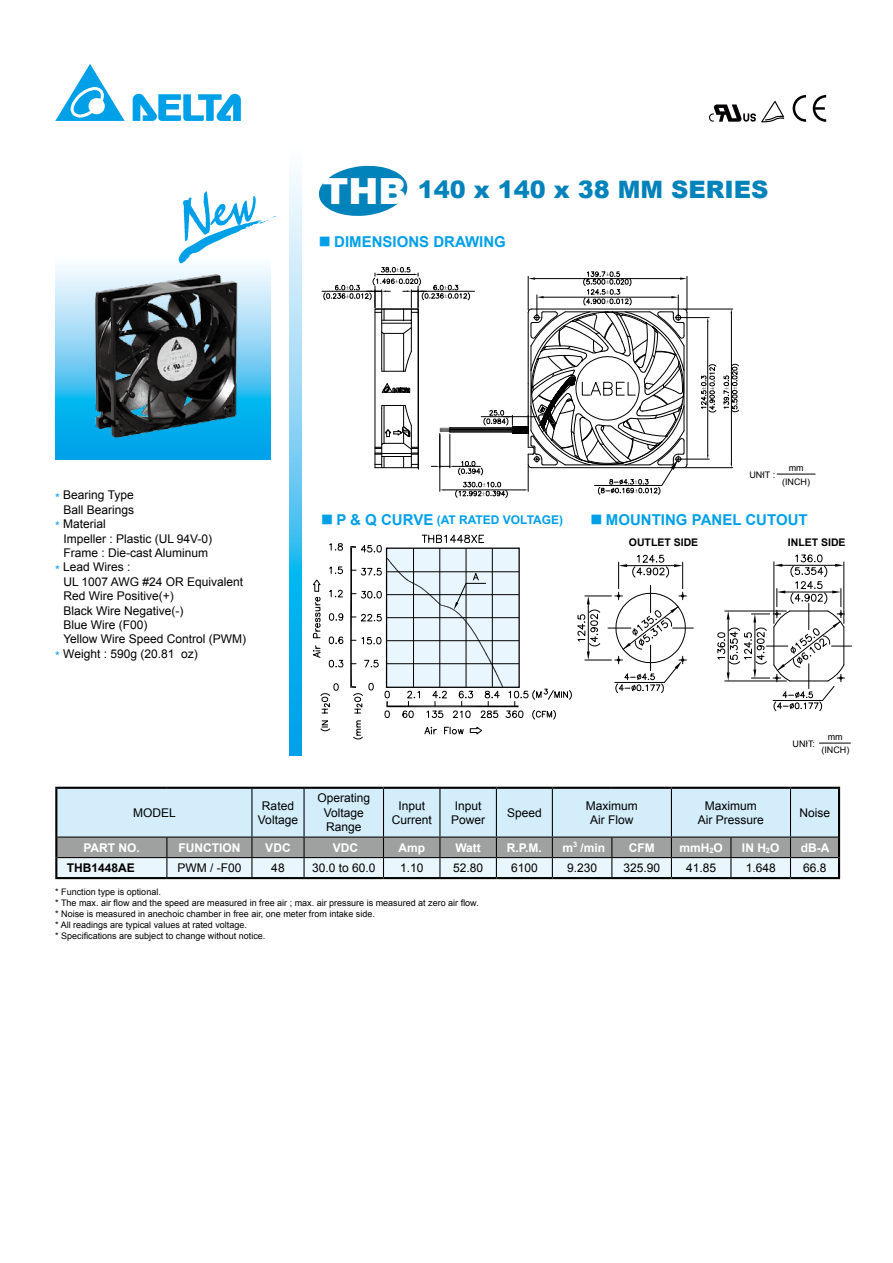
<style>
.page{position:relative;width:893px;height:1263px;background:#fff}
.page>*{position:absolute;margin:0;border:0;box-sizing:border-box;transform-origin:0 0}
.t1{font:900 24px "Arial";color:#0082ba}
.t2{font:700 15px "Arial";color:#00a0e9}
.t3{font:12px/14.4px "Arial";color:#000;text-align:center}
.t4{font:700 12px "Arial";color:#fff}
.t5{font:700 12px "Arial";color:#00a0e9}
.t6{font:700 12px "Arial";color:#000}
.t7{font:700 10.5px "Arial";color:#000}
.t8{font:9px/10.8px "Arial";color:#000;text-align:center}
.s1{font-size:36px;color:#fff}
.s2{font-family:"Koz Min Pro";font-weight:400;font-size:12px}
.s3{color:#00a0e9}
.s4{font-family:"Koz Min Pro";font-weight:400}
.s5{font-size:15px}
</style>
<div class="page">
<hr style="left:819px;top:743px;width:32px;height:1px;background:#000">
<hr style="left:777px;top:474px;width:38px;height:1px;background:#000">
<hr style="left:685px;top:309px;width:48px;height:1px;background:#000">
<hr style="left:685px;top:467px;width:48px;height:1px;background:#000">
<hr style="left:731px;top:313px;width:1px;height:151px;background:#000">
<svg style="left:723px;top:364px;width:16px;height:48px"></svg>
<hr style="left:322px;top:291px;width:60px;height:1px;background:#000">
<svg style="left:323px;top:267px;width:393px;height:231px"></svg>
<svg style="left:313px;top:645px;width:8px;height:13px"></svg>
<svg style="left:320px;top:720px;width:10px;height:11px"></svg>
<svg style="left:329px;top:660px;width:14px;height:7px"></svg>
<svg style="left:320px;top:683px;width:19px;height:31px"></svg>
<svg style="left:329px;top:636px;width:14px;height:8px"></svg>
<svg style="left:329px;top:613px;width:14px;height:8px"></svg>
<svg style="left:313px;top:579px;width:8px;height:59px"></svg>
<svg style="left:329px;top:566px;width:14px;height:8px"></svg>
<svg style="left:329px;top:589px;width:14px;height:8px"></svg>
<svg style="left:329px;top:543px;width:14px;height:7px"></svg>
<svg style="left:717px;top:554px;width:134px;height:157px"></svg>
<svg style="left:350px;top:534px;width:343px;height:205px"></svg>
<svg style="left:133px;top:94px;width:108px;height:26px"></svg>
<svg style="left:56px;top:64px;width:68px;height:56px"></svg>
<svg style="left:289px;top:174px;width:13px;height:582px;background:#6acbf3"></svg>
<svg style="left:55px;top:258px;width:215px;height:201px;background:#66c9f2"></svg>
<svg style="left:793px;top:95px;width:13px;height:27px"></svg>
<svg style="left:813px;top:95px;width:13px;height:27px"></svg>
<svg style="left:709px;top:101px;width:75px;height:21px"></svg>
<svg style="left:318px;top:165px;width:90px;height:51px"></svg>
<img style="left:83px;top:270px;width:165px;height:171px">
<svg style="left:57px;top:789px;width:781px;height:88px;background:#c9dae3"></svg>
<hr style="left:57px;top:836px;width:110px;height:2px;background:#000">
<hr style="left:167px;top:836px;width:85px;height:2px;background:#000">
<hr style="left:252px;top:836px;width:52px;height:2px;background:#000">
<hr style="left:304px;top:836px;width:79px;height:2px;background:#000">
<hr style="left:383px;top:836px;width:57px;height:2px;background:#000">
<hr style="left:440px;top:836px;width:56px;height:2px;background:#000">
<hr style="left:496px;top:836px;width:56px;height:2px;background:#000">
<hr style="left:552px;top:836px;width:60px;height:2px;background:#000">
<hr style="left:612px;top:836px;width:59px;height:2px;background:#000">
<hr style="left:671px;top:836px;width:60px;height:2px;background:#000">
<hr style="left:731px;top:836px;width:59px;height:2px;background:#000">
<hr style="left:790px;top:836px;width:48px;height:2px;background:#000">
<hr style="left:57px;top:857px;width:110px;height:1px;background:#000">
<hr style="left:167px;top:857px;width:85px;height:1px;background:#000">
<hr style="left:252px;top:857px;width:52px;height:1px;background:#000">
<hr style="left:304px;top:857px;width:79px;height:1px;background:#000">
<hr style="left:383px;top:857px;width:57px;height:1px;background:#000">
<hr style="left:440px;top:857px;width:56px;height:1px;background:#000">
<hr style="left:496px;top:857px;width:56px;height:1px;background:#000">
<hr style="left:552px;top:857px;width:60px;height:1px;background:#000">
<hr style="left:612px;top:857px;width:59px;height:1px;background:#000">
<hr style="left:671px;top:857px;width:60px;height:1px;background:#000">
<hr style="left:731px;top:857px;width:59px;height:1px;background:#000">
<hr style="left:790px;top:857px;width:48px;height:1px;background:#000">
<hr style="left:55px;top:787px;width:112px;height:2px;background:#000">
<hr style="left:55px;top:789px;width:2px;height:48px;background:#000">
<hr style="left:167px;top:787px;width:85px;height:2px;background:#000">
<hr style="left:252px;top:787px;width:52px;height:2px;background:#000">
<hr style="left:304px;top:787px;width:79px;height:2px;background:#000">
<hr style="left:383px;top:787px;width:57px;height:2px;background:#000">
<hr style="left:440px;top:787px;width:56px;height:2px;background:#000">
<hr style="left:496px;top:787px;width:56px;height:2px;background:#000">
<hr style="left:552px;top:787px;width:60px;height:2px;background:#000">
<hr style="left:612px;top:787px;width:59px;height:2px;background:#000">
<hr style="left:671px;top:787px;width:60px;height:2px;background:#000">
<hr style="left:731px;top:787px;width:59px;height:2px;background:#000">
<hr style="left:790px;top:787px;width:50px;height:2px;background:#000">
<hr style="left:838px;top:789px;width:2px;height:48px;background:#000">
<hr style="left:55px;top:837px;width:2px;height:20px;background:#000">
<hr style="left:838px;top:837px;width:2px;height:20px;background:#000">
<hr style="left:55px;top:857px;width:2px;height:20px;background:#000">
<hr style="left:838px;top:857px;width:2px;height:20px;background:#000">
<hr style="left:55px;top:877px;width:112px;height:2px;background:#000">
<hr style="left:167px;top:877px;width:85px;height:2px;background:#000">
<hr style="left:252px;top:877px;width:52px;height:2px;background:#000">
<hr style="left:304px;top:877px;width:79px;height:2px;background:#000">
<hr style="left:383px;top:877px;width:57px;height:2px;background:#000">
<hr style="left:440px;top:877px;width:56px;height:2px;background:#000">
<hr style="left:496px;top:877px;width:56px;height:2px;background:#000">
<hr style="left:552px;top:877px;width:60px;height:2px;background:#000">
<hr style="left:612px;top:877px;width:59px;height:2px;background:#000">
<hr style="left:671px;top:877px;width:60px;height:2px;background:#000">
<hr style="left:731px;top:877px;width:59px;height:2px;background:#000">
<hr style="left:790px;top:877px;width:50px;height:2px;background:#000">
<svg style="left:179px;top:191px;width:97px;height:73px"></svg>
<h1 class="t1" style="left:322px;top:172px;width:448px"><span class="s1">THB</span> 140 x 140 x 38 MM SERIES</h1>
<p class="t2" style="left:319px;top:232px;width:189px"><span class="s2">■</span> DIMENSIONS DRAWING</p>
<p class="t3" style="left:55px;top:488px;width:80px"><span class="s3">*</span> Bearing Type</p>
<p class="t3" style="left:63px;top:502px;width:72px">Ball Bearings</p>
<p class="t3" style="left:55px;top:517px;width:52px"><span class="s3">*</span> Material</p>
<p class="t3" style="left:63px;top:531px;width:150px">Impeller : Plastic (UL 94V-0)</p>
<p class="t3" style="left:63px;top:546px;width:146px">Frame : Die-cast Aluminum</p>
<p class="t3" style="left:55px;top:560px;width:77px"><span class="s3">*</span> Lead Wires :</p>
<p class="t3" style="left:63px;top:574px;width:181px">UL 1007 AWG #24 OR Equivalent</p>
<p class="t3" style="left:63px;top:589px;width:112px">Red Wire Positive(+)</p>
<p class="t3" style="left:63px;top:603px;width:122px">Black Wire Negative(-)</p>
<p class="t3" style="left:63px;top:618px;width:86px">Blue Wire (F00)</p>
<p class="t3" style="left:63px;top:632px;width:184px">Yellow Wire Speed Control (PWM)</p>
<p class="t3" style="left:55px;top:646px;width:144px"><span class="s3">*</span> Weight : 590g (20.81 oz)</p>
<p class="t8" style="left:749px;top:470px;width:27px">UNIT :</p>
<p class="t8" style="left:789px;top:462px;width:16px">mm</p>
<p class="t8" style="left:782px;top:476px;width:29px">(INCH)</p>
<p class="t5" style="left:321px;top:512px;width:244px"><span class="s4">■</span> <span class="s5">P &amp; Q CURVE</span> (AT RATED VOLTAGE)</p>
<p class="t2" style="left:591px;top:510px;width:218px"><span class="s2">■</span> MOUNTING PANEL CUTOUT</p>
<p class="t7" style="left:629px;top:535px;width:71px">OUTLET SIDE</p>
<p class="t7" style="left:788px;top:535px;width:59px">INLET SIDE</p>
<p class="t8" style="left:821px;top:731px;width:29px;line-height:12.6px">mm (INCH)</p>
<p class="t8" style="left:792px;top:738px;width:24px">UNIT:</p>
<p class="t3" style="left:133px;top:805px;width:44px">MODEL</p>
<p class="t3" style="left:258px;top:798px;width:42px">Rated<br>Voltage</p>
<p class="t3" style="left:317px;top:791px;width:54px">Operating<br>Voltage<br>Range</p>
<p class="t3" style="left:392px;top:798px;width:42px">Input<br>Current</p>
<p class="t3" style="left:451px;top:798px;width:36px">Input<br>Power</p>
<p class="t3" style="left:507px;top:805px;width:36px">Speed</p>
<p class="t3" style="left:586px;top:798px;width:53px">Maximum<br>Air Flow</p>
<p class="t3" style="left:698px;top:798px;width:68px">Maximum<br>Air Pressure</p>
<p class="t3" style="left:799px;top:805px;width:32px">Noise</p>
<p class="t4" style="left:83px;top:839px;width:58px">PART NO.</p>
<p class="t4" style="left:178px;top:839px;width:63px">FUNCTION</p>
<p class="t4" style="left:265px;top:839px;width:27px">VDC</p>
<p class="t4" style="left:333px;top:839px;width:27px">VDC</p>
<p class="t4" style="left:398px;top:839px;width:28px">Amp</p>
<p class="t4" style="left:455px;top:839px;width:27px">Watt</p>
<p class="t4" style="left:507px;top:839px;width:37px">R.P.M.</p>
<p class="t4" style="left:562px;top:839px;width:44px">m<sup>3</sup> /min</p>
<p class="t4" style="left:629px;top:839px;width:27px">CFM</p>
<p class="t4" style="left:679px;top:839px;width:45px">mmH<sub>2</sub>O</p>
<p class="t4" style="left:742px;top:839px;width:39px">IN H<sub>2</sub>O</p>
<p class="t4" style="left:801px;top:839px;width:30px">dB-A</p>
<p class="t6" style="left:67px;top:860px;width:70px">THB1448AE</p>
<p class="t3" style="left:177px;top:860px;width:66px">PWM / -F00</p>
<p class="t3" style="left:271px;top:860px;width:15px">48</p>
<p class="t3" style="left:312px;top:860px;width:65px">30.0 to 60.0</p>
<p class="t3" style="left:400px;top:860px;width:25px">1.10</p>
<p class="t3" style="left:453px;top:860px;width:32px">52.80</p>
<p class="t3" style="left:511px;top:860px;width:28px">6100</p>
<p class="t3" style="left:567px;top:860px;width:32px">9.230</p>
<p class="t3" style="left:623px;top:860px;width:38px">325.90</p>
<p class="t3" style="left:686px;top:860px;width:32px">41.85</p>
<p class="t3" style="left:746px;top:860px;width:32px">1.648</p>
<p class="t3" style="left:803px;top:860px;width:25px">66.8</p>
<p class="t8" style="left:55px;top:887px;width:425px;text-align:left">* Function type is optional.<br>* The max. air flow and the speed are measured in free air ; max. air pressure is measured at zero air flow. * Noise is measured in anechoic chamber in free air, one meter from intake side.<br>* All readings are typical values at rated voltage.<br>* Specifications are subject to change without notice.</p>
</div>
